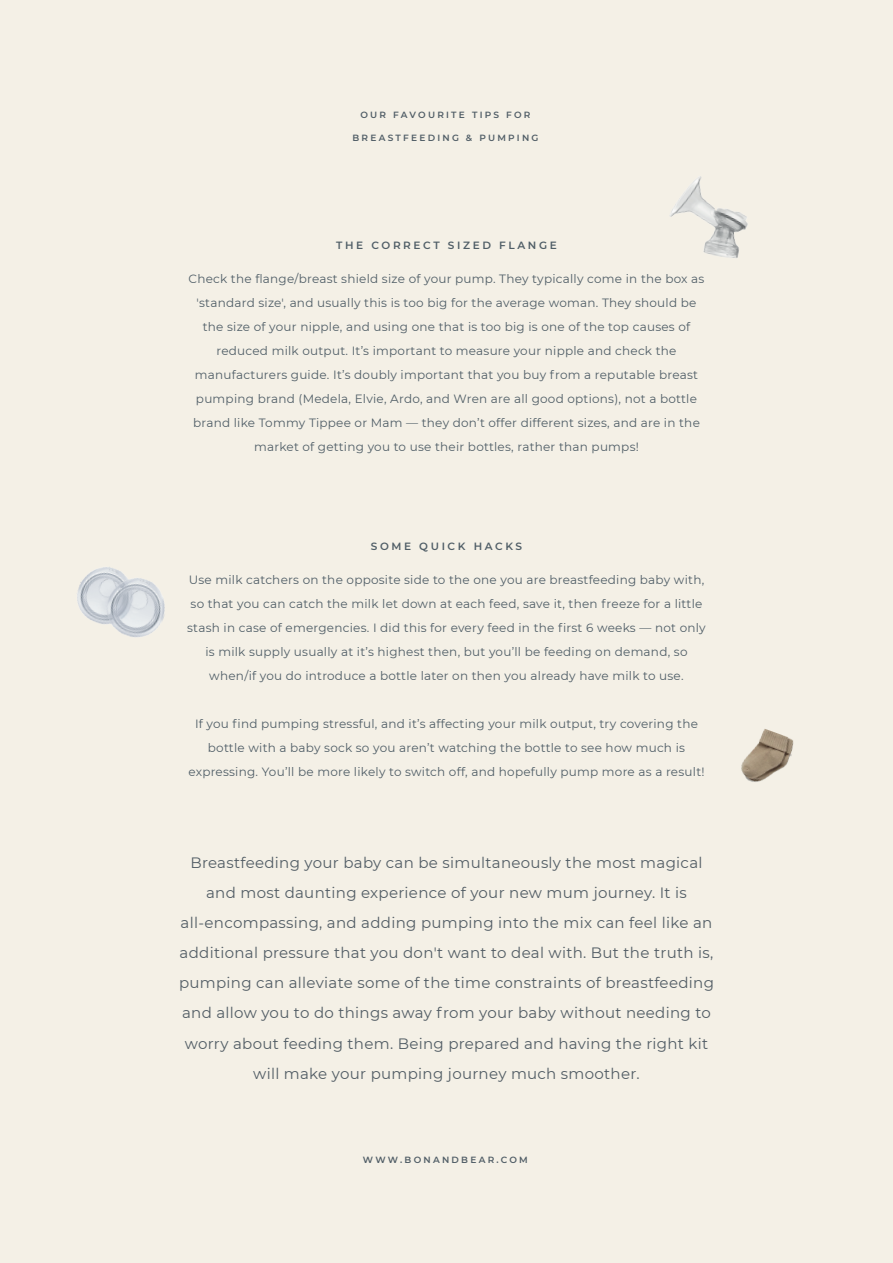
<style>
.page{position:relative;width:893px;height:1263px;background:#f4f0e6}
.page>*{position:absolute;margin:0;border:0;box-sizing:border-box;transform-origin:0 0}
.t1{font:15px/30px "Montserrat";letter-spacing:.02em;color:#525d65;text-align:center}
.t2{font:12px/24px "Montserrat";letter-spacing:.02em;color:#505e67;text-align:center}
.t3{font:600 10.5px "Montserrat";letter-spacing:.25em;color:#505e67}
.t4{font:600 9px "Montserrat";letter-spacing:.25em;color:#505d66}
</style>
<div class="page">
<img style="left:670px;top:176px;width:78px;height:82px">
<img style="left:77px;top:567px;width:88px;height:70px">
<img style="left:741px;top:729px;width:53px;height:53px">
<p class="t4" style="left:360px;top:108px;width:172px">OUR FAVOURITE TIPS FOR</p>
<p class="t4" style="left:352px;top:131px;width:188px">BREASTFEEDING &amp; PUMPING</p>
<p class="t3" style="left:336px;top:237px;width:222px">THE CORRECT SIZED FLANGE</p>
<p class="t2" style="left:188px;top:266px;width:517px">Check the flange/breast shield size of your pump. They typically come in the box as 'standard size', and usually this is too big for the average woman. They should be the size of your nipple, and using one that is too big is one of the top causes of reduced milk output. It’s important to measure your nipple and check the manufacturers guide. It’s doubly important that you buy from a reputable breast pumping brand (Medela, Elvie, Ardo, and Wren are all good options), not a bottle brand like Tommy Tippee or Mam — they don’t offer different sizes, and are in the market of getting you to use their bottles, rather than pumps!</p>
<p class="t3" style="left:371px;top:539px;width:153px">SOME QUICK HACKS</p>
<p class="t2" style="left:187px;top:568px;width:520px">Use milk catchers on the opposite side to the one you are breastfeeding baby with, so that you can catch the milk let down at each feed, save it, then freeze for a little stash in case of emergencies. I did this for every feed in the first 6 weeks — not only is milk supply usually at it’s highest then, but you’ll be feeding on demand, so when/if you do introduce a bottle later on then you already have milk to use.</p>
<p class="t2" style="left:188px;top:712px;width:518px">If you find pumping stressful, and it’s affecting your milk output, try covering the bottle with a baby sock so you aren’t watching the bottle to see how much is expressing. You’ll be more likely to switch off, and hopefully pump more as a result!</p>
<p class="t1" style="left:179px;top:848px;width:536px">Breastfeeding your baby can be simultaneously the most magical and most daunting experience of your new mum journey. It is all-encompassing, and adding pumping into the mix can feel like an additional pressure that you don't want to deal with. But the truth is, pumping can alleviate some of the time constraints of breastfeeding and allow you to do things away from your baby without needing to worry about feeding them. Being prepared and having the right kit will make your pumping journey much smoother.</p>
<p class="t4" style="left:363px;top:1154px;width:166px">WWW.BONANDBEAR.COM</p>
</div>
